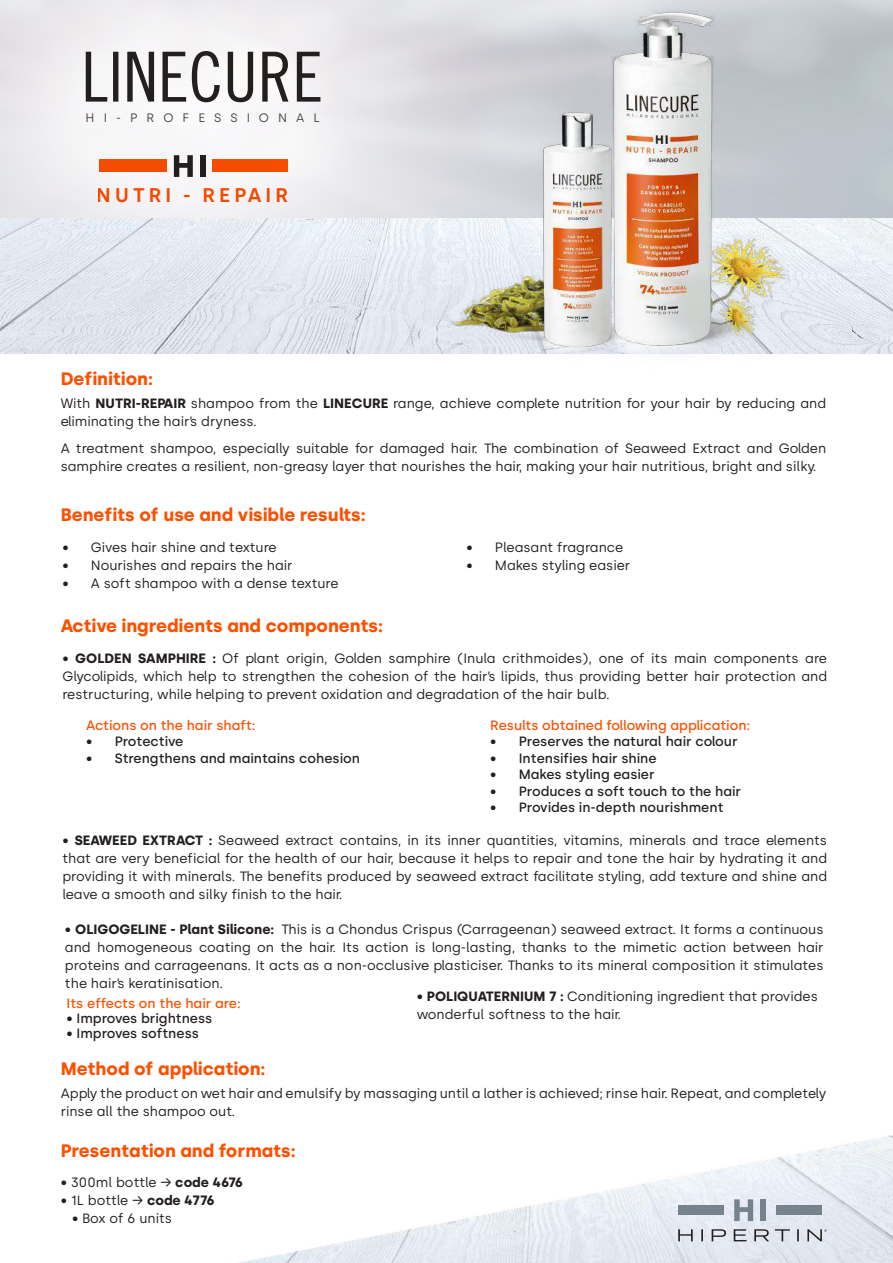
<style>
.page{position:relative;width:893px;height:1263px;background:#fff}
.page>*{position:absolute;margin:0;border:0;box-sizing:border-box;transform-origin:0 0}
.t1{font:600 19.8px "Silka";letter-spacing:.2em;color:#fc5000}
.t2{font:700 18px "Silka";color:#fc5000}
.t3{font:13.5px/18px "Silka";color:#241f1f}
.t4{font:500 13.5px "Silka";color:#241f1f}
.t5{font:500 13.5px "Silka";color:#fc5000}
.t6{font:12.3px "Silka";letter-spacing:.74em;color:#4c494a}
.s1{font-weight:700}
</style>
<div class="page">
<img style="left:0;top:0;width:893px;height:196px">
<img style="left:0;top:196px;width:893px;height:158px">
<img style="left:238px;top:1135px;width:655px;height:128px">
<svg style="left:86px;top:51px;width:234px;height:51px"></svg>
<svg style="left:174px;top:155px;width:19px;height:22px"></svg>
<div style="left:200px;top:155px;width:5px;height:22px;background:#241f1f"></div>
<div style="left:99px;top:160px;width:68px;height:12px;background:#f44d00"></div>
<div style="left:213px;top:160px;width:75px;height:12px;background:#f44d00"></div>
<img style="left:443px;top:0;width:348px;height:354px">
<img style="left:542px;top:0;width:245px;height:354px">
<img style="left:493px;top:95px;width:170px;height:259px">
<svg style="left:678px;top:1229px;width:15px;height:12px"></svg>
<svg style="left:701px;top:1229px;width:2px;height:12px"></svg>
<svg style="left:712px;top:1229px;width:14px;height:12px"></svg>
<svg style="left:734px;top:1229px;width:12px;height:12px"></svg>
<svg style="left:754px;top:1229px;width:15px;height:12px"></svg>
<svg style="left:775px;top:1229px;width:15px;height:12px"></svg>
<svg style="left:797px;top:1229px;width:2px;height:12px"></svg>
<svg style="left:734px;top:1199px;width:19px;height:22px"></svg>
<div style="left:760px;top:1199px;width:6px;height:22px;background:#76838d"></div>
<div style="left:678px;top:1205px;width:46px;height:10px;background:#76838d"></div>
<div style="left:776px;top:1205px;width:46px;height:10px;background:#76838d"></div>
<svg style="left:807px;top:1229px;width:20px;height:12px"></svg>
<p class="t6" style="left:86px;top:110px;width:236px">HI-PROFESSIONAL</p>
<h1 class="t1" style="left:97px;top:184px;width:193px">NUTRI - REPAIR</h1>
<h2 class="t2" style="left:61px;top:368px;width:94px">Definition:</h2>
<p class="t3" style="left:61px;top:394px;width:767px">With <span class="s1">NUTRI-REPAIR</span> shampoo from the <span class="s1">LINECURE</span> range, achieve complete nutrition for your hair by reducing and eliminating the hair’s dryness.</p>
<p class="t3" style="left:61px;top:439px;width:767px">A treatment shampoo, especially suitable for damaged hair. The combination of Seaweed Extract and Golden samphire creates a resilient, non-greasy layer that nourishes the hair, making your hair nutritious, bright and silky.</p>
<h2 class="t2" style="left:61px;top:504px;width:307px">Benefits of use and visible results:</h2>
<p class="t3" style="left:62px;top:538px;width:216px">• Gives hair shine and texture</p>
<p class="t3" style="left:62px;top:556px;width:232px">• Nourishes and repairs the hair</p>
<p class="t3" style="left:62px;top:574px;width:278px">• A soft shampoo with a dense texture</p>
<p class="t3" style="left:466px;top:538px;width:158px">• Pleasant fragrance</p>
<p class="t3" style="left:466px;top:556px;width:165px">• Makes styling easier</p>
<h2 class="t2" style="left:61px;top:614px;width:324px">Active ingredients and components:</h2>
<p class="t3" style="left:62px;top:649px;width:766px;text-align:justify">• <span class="s1">GOLDEN SAMPHIRE :</span> Of plant origin, Golden samphire (Inula crithmoides), one of its main components are Glycolipids, which help to strengthen the cohesion of the hair’s lipids, thus providing better hair protection and restructuring, while helping to prevent oxidation and degradation of the hair bulb.</p>
<p class="t5" style="left:86px;top:717px;width:171px">Actions on the hair shaft:</p>
<p class="t4" style="left:86px;top:733px;width:99px">• Protective</p>
<p class="t4" style="left:86px;top:750px;width:275px">• Strengthens and maintains cohesion</p>
<p class="t5" style="left:490px;top:717px;width:261px">Results obtained following application:</p>
<p class="t4" style="left:490px;top:733px;width:249px">• Preserves the natural hair colour</p>
<p class="t4" style="left:490px;top:750px;width:168px">• Intensifies hair shine</p>
<p class="t4" style="left:490px;top:766px;width:166px">• Makes styling easier</p>
<p class="t4" style="left:490px;top:783px;width:252px">• Produces a soft touch to the hair</p>
<p class="t4" style="left:490px;top:799px;width:235px">• Provides in-depth nourishment</p>
<p class="t3" style="left:62px;top:831px;width:766px;text-align:justify">• <span class="s1">SEAWEED EXTRACT :</span> Seaweed extract contains, in its inner quantities, vitamins, minerals and trace elements that are very beneficial for the health of our hair, because it helps to repair and tone the hair by hydrating it and providing it with minerals. The benefits produced by seaweed extract facilitate styling, add texture and shine and leave a smooth and silky finish to the hair.</p>
<p class="t3" style="left:65px;top:920px;width:760px;text-align:justify">• <span class="s1">OLIGOGELINE - Plant Silicone:</span> This is a Chondus Crispus (Carrageenan) seaweed extract. It forms a continuous and homogeneous coating on the hair. Its action is long-lasting, thanks to the mimetic action between hair proteins and carrageenans. It acts as a non-occlusive plasticiser. Thanks to its mineral composition it stimulates the hair’s keratinisation.</p>
<p class="t5" style="left:67px;top:995px;width:176px">Its effects on the hair are:</p>
<p class="t4" style="left:67px;top:1010px;width:147px">• Improves brightness</p>
<p class="t4" style="left:67px;top:1025px;width:134px">• Improves softness</p>
<p class="t3" style="left:417px;top:988px;width:403px">• <span class="s1">POLIQUATERNIUM 7 :</span> Conditioning ingredient that provides wonderful softness to the hair.</p>
<h2 class="t2" style="left:61px;top:1057px;width:206px">Method of application:</h2>
<p class="t3" style="left:61px;top:1084px;width:767px">Apply the product on wet hair and emulsify by massaging until a lather is achieved; rinse hair. Repeat, and completely rinse all the shampoo out.</p>
<h2 class="t2" style="left:61px;top:1139px;width:237px">Presentation and formats:</h2>
<p class="t3" style="left:61px;top:1173px;width:184px">• 300ml bottle → <span class="s1">code 4676</span></p>
<p class="t3" style="left:61px;top:1191px;width:156px">• 1L bottle → <span class="s1">code 4776</span></p>
<p class="t3" style="left:72px;top:1209px;width:102px">• Box of 6 units</p>
</div>
